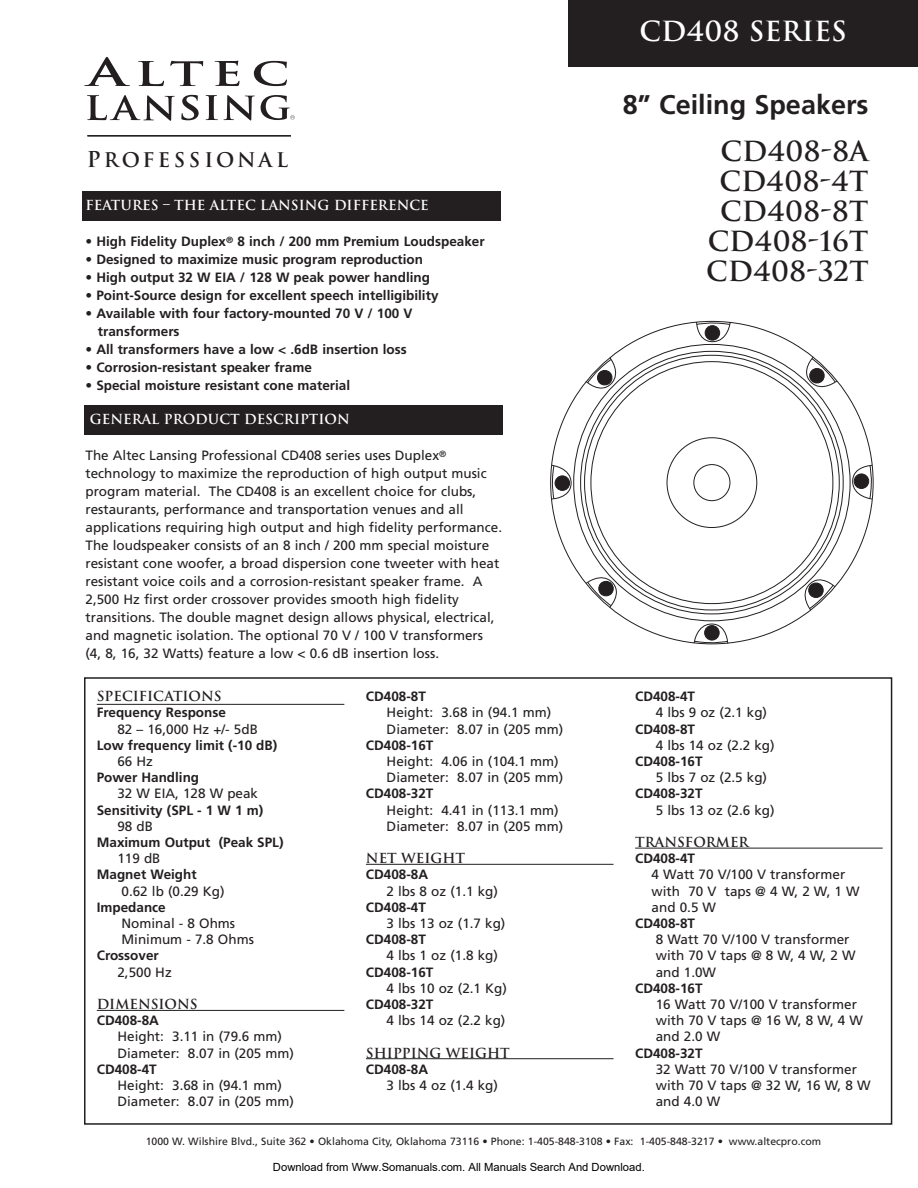
<style>
.page{position:relative;width:918px;height:1188px;background:#fff}
.page>*{position:absolute;margin:0;border:0;box-sizing:border-box;transform-origin:0 0}
.t1{font:700 27px/30px "Trajan";color:#231f20;text-align:center}
.t2{font:700 27px "Frutiger";color:#231f20}
.t3{font:700 27px "Trajan";color:#fff}
.t4{font:700 19.65px "Trajan";letter-spacing:.16em;color:#231f20}
.t5{font:13.5px/16.2px "Frutiger";color:#231f20}
.t6{font:700 13.5px/18px "Frutiger";color:#231f20}
.t7{font:700 13.5px "Trajan";color:#fff}
.t8{font:700 13.5px "Trajan";color:#231f20}
.t9{font:11.25px "Arial";color:#000}
.t10{font:10.5px "Frutiger";color:#231f20}
.s1{font-size:21.3px}
</style>
<div class="page">
<svg style="left:551px;top:321px;width:322px;height:323px"></svg>
<div style="left:84px;top:677px;width:808px;height:448px;border:2px solid #231f20"></div>
<hr style="left:97px;top:704px;width:247px;height:1px;background:#231f20">
<hr style="left:97px;top:1010px;width:247px;height:1px;background:#231f20">
<hr style="left:366px;top:864px;width:248px;height:1px;background:#231f20">
<hr style="left:366px;top:1058px;width:248px;height:1px;background:#231f20">
<hr style="left:635px;top:848px;width:248px;height:1px;background:#231f20">
<div style="left:568px;top:0;width:350px;height:67px;background:#231f20"></div>
<div style="left:84px;top:406px;width:418px;height:29px;background:#231f20"></div>
<div style="left:82px;top:191px;width:419px;height:29px;background:#231f20"></div>
<svg style="left:181px;top:95px;width:18px;height:25px"></svg>
<svg style="left:206px;top:95px;width:12px;height:25px"></svg>
<svg style="left:224px;top:95px;width:31px;height:25px"></svg>
<svg style="left:87px;top:95px;width:88px;height:26px"></svg>
<svg style="left:138px;top:61px;width:26px;height:25px"></svg>
<svg style="left:170px;top:61px;width:33px;height:25px"></svg>
<svg style="left:215px;top:61px;width:25px;height:25px"></svg>
<svg style="left:254px;top:61px;width:33px;height:25px"></svg>
<svg style="left:84px;top:57px;width:46px;height:29px"></svg>
<svg style="left:261px;top:95px;width:34px;height:25px"></svg>
<hr style="left:87px;top:135px;width:204px;height:2px;background:#231f20">
<h1 class="t3" style="left:640px;top:16px;width:209px">CD408 SERIES</h1>
<h2 class="t4" style="left:87px;top:148px;width:203px"><span class="s1">P</span>ROFESSIONAL</h2>
<p class="t7" style="left:85px;top:198px;width:345px">FEATURES – THE ALTEC LANSING DIFFERENCE</p>
<p class="t6" style="left:85px;top:234px;width:401px">• High Fidelity Duplex<sup>®</sup> 8 inch / 200 mm Premium Loudspeaker</p>
<p class="t6" style="left:85px;top:252px;width:339px">• Designed to maximize music program reproduction</p>
<p class="t6" style="left:85px;top:270px;width:346px">• High output 32 W EIA / 128 W peak power handling</p>
<p class="t6" style="left:85px;top:288px;width:355px">• Point-Source design for excellent speech intelligibility</p>
<p class="t6" style="left:98px;top:306px;width:316px;text-indent:-12px">• Available with four factory-mounted 70 V / 100 V transformers</p>
<p class="t6" style="left:85px;top:342px;width:323px">• All transformers have a low &lt; .6dB insertion loss</p>
<p class="t6" style="left:85px;top:360px;width:228px">• Corrosion-resistant speaker frame</p>
<p class="t6" style="left:85px;top:378px;width:266px">• Special moisture resistant cone material</p>
<p class="t7" style="left:90px;top:412px;width:261px">GENERAL PRODUCT DESCRIPTION</p>
<p class="t5" style="left:85px;top:448px;width:418px;line-height:18px">The Altec Lansing Professional CD408 series uses Duplex<sup>® </sup>technology to maximize the reproduction of high output music program material. The CD408 is an excellent choice for clubs, restaurants, performance and transportation venues and all applications requiring high output and high fidelity performance.<br>The loudspeaker consists of an 8 inch / 200 mm special moisture resistant cone woofer, a broad dispersion cone tweeter with heat resistant voice coils and a corrosion-resistant speaker frame. A 2,500 Hz first order crossover provides smooth high fidelity transitions. The double magnet design allows physical, electrical, and magnetic isolation. The optional 70 V / 100 V transformers (4, 8, 16, 32 Watts) feature a low &lt; 0.6 dB insertion loss.</p>
<p class="t8" style="left:97px;top:689px;width:126px">SPECIFICATIONS</p>
<p class="t6" style="left:97px;top:705px;width:131px">Frequency Response</p>
<p class="t5" style="left:117px;top:722px;width:142px">82 – 16,000 Hz +/- 5dB</p>
<p class="t6" style="left:97px;top:737px;width:182px">Low frequency limit (-10 dB)</p>
<p class="t5" style="left:117px;top:754px;width:37px">66 Hz</p>
<p class="t6" style="left:97px;top:770px;width:104px">Power Handling</p>
<p class="t5" style="left:117px;top:787px;width:142px">32 W EIA, 128 W peak</p>
<p class="t6" style="left:97px;top:802px;width:168px">Sensitivity (SPL - 1 W 1 m)</p>
<p class="t5" style="left:117px;top:819px;width:37px">98 dB</p>
<p class="t6" style="left:97px;top:834px;width:188px">Maximum Output (Peak SPL)</p>
<p class="t5" style="left:117px;top:851px;width:45px">119 dB</p>
<p class="t6" style="left:97px;top:867px;width:101px">Magnet Weight</p>
<p class="t5" style="left:122px;top:884px;width:105px">0.62 lb (0.29 Kg)</p>
<p class="t6" style="left:97px;top:899px;width:70px">Impedance</p>
<p class="t5" style="left:122px;top:916px;width:134px">Nominal - 8 Ohms<br>Minimum - 7.8 Ohms</p>
<p class="t6" style="left:97px;top:948px;width:63px">Crossover</p>
<p class="t5" style="left:117px;top:965px;width:56px">2,500 Hz</p>
<p class="t8" style="left:97px;top:996px;width:102px">DIMENSIONS</p>
<p class="t6" style="left:97px;top:1013px;width:64px">CD408-8A</p>
<p class="t5" style="left:117px;top:1030px;width:178px">Height: 3.11 in (79.6 mm)<br>Diameter: 8.07 in (205 mm)</p>
<p class="t6" style="left:97px;top:1061px;width:62px">CD408-4T</p>
<p class="t5" style="left:117px;top:1078px;width:178px">Height: 3.68 in (94.1 mm)<br>Diameter: 8.07 in (205 mm)</p>
<p class="t6" style="left:366px;top:688px;width:62px">CD408-8T</p>
<p class="t5" style="left:387px;top:706px;width:178px">Height: 3.68 in (94.1 mm)<br>Diameter: 8.07 in (205 mm)</p>
<p class="t6" style="left:366px;top:737px;width:69px">CD408-16T</p>
<p class="t5" style="left:387px;top:754px;width:178px">Height: 4.06 in (104.1 mm)<br>Diameter: 8.07 in (205 mm)</p>
<p class="t6" style="left:366px;top:786px;width:69px">CD408-32T</p>
<p class="t5" style="left:387px;top:803px;width:178px">Height: 4.41 in (113.1 mm)<br>Diameter: 8.07 in (205 mm)</p>
<p class="t8" style="left:366px;top:851px;width:101px">NET WEIGHT</p>
<p class="t6" style="left:366px;top:867px;width:64px">CD408-8A</p>
<p class="t5" style="left:387px;top:884px;width:113px">2 lbs 8 oz (1.1 kg)</p>
<p class="t6" style="left:366px;top:899px;width:62px">CD408-4T</p>
<p class="t5" style="left:387px;top:916px;width:120px">3 lbs 13 oz (1.7 kg)</p>
<p class="t6" style="left:366px;top:931px;width:62px">CD408-8T</p>
<p class="t5" style="left:387px;top:949px;width:113px">4 lbs 1 oz (1.8 kg)</p>
<p class="t6" style="left:366px;top:964px;width:69px">CD408-16T</p>
<p class="t5" style="left:387px;top:981px;width:122px">4 lbs 10 oz (2.1 Kg)</p>
<p class="t6" style="left:366px;top:996px;width:69px">CD408-32T</p>
<p class="t5" style="left:387px;top:1013px;width:120px">4 lbs 14 oz (2.2 kg)</p>
<p class="t8" style="left:366px;top:1045px;width:145px">SHIPPING WEIGHT</p>
<p class="t6" style="left:366px;top:1061px;width:64px">CD408-8A</p>
<p class="t5" style="left:387px;top:1078px;width:113px">3 lbs 4 oz (1.4 kg)</p>
<h1 class="t2" style="left:623px;top:94px;width:247px">8” Ceiling Speakers</h1>
<h1 class="t1" style="left:706px;top:137px;width:164px">CD408-8A<br>CD408-4T<br>CD408-8T<br>CD408-16T<br>CD408-32T</h1>
<p class="t6" style="left:635px;top:688px;width:62px">CD408-4T</p>
<p class="t5" style="left:656px;top:706px;width:113px">4 lbs 9 oz (2.1 kg)</p>
<p class="t6" style="left:635px;top:721px;width:62px">CD408-8T</p>
<p class="t5" style="left:656px;top:738px;width:120px">4 lbs 14 oz (2.2 kg)</p>
<p class="t6" style="left:635px;top:753px;width:69px">CD408-16T</p>
<p class="t5" style="left:656px;top:770px;width:113px">5 lbs 7 oz (2.5 kg)</p>
<p class="t6" style="left:635px;top:786px;width:69px">CD408-32T</p>
<p class="t5" style="left:656px;top:803px;width:120px">5 lbs 13 oz (2.6 kg)</p>
<p class="t8" style="left:635px;top:834px;width:115px">TRANSFORMER</p>
<p class="t6" style="left:635px;top:850px;width:62px">CD408-4T</p>
<p class="t5" style="left:652px;top:868px;width:210px">4 Watt 70 V/100 V transformer with 70 V taps @ 4 W, 2 W, 1 W and 0.5 W</p>
<p class="t6" style="left:635px;top:915px;width:62px">CD408-8T</p>
<p class="t5" style="left:656px;top:932px;width:201px">8 Watt 70 V/100 V transformer with 70 V taps @ 8 W, 4 W, 2 W and 1.0W</p>
<p class="t6" style="left:635px;top:980px;width:69px">CD408-16T</p>
<p class="t5" style="left:656px;top:997px;width:209px">16 Watt 70 V/100 V transformer with 70 V taps @ 16 W, 8 W, 4 W and 2.0 W</p>
<p class="t6" style="left:635px;top:1045px;width:69px">CD408-32T</p>
<p class="t5" style="left:656px;top:1062px;width:216px">32 Watt 70 V/100 V transformer with 70 V taps @ 32 W, 16 W, 8 W and 4.0 W</p>
<p class="t10" style="left:146px;top:1137px;width:677px">1000 W. Wilshire Blvd., Suite 362 • Oklahoma City, Oklahoma 73116 • Phone: 1-405-848-3108 • Fax: 1-405-848-3217 • www.altecpro.com</p>
<p class="t9" style="left:273px;top:1160px;width:373px">Download from Www.Somanuals.com. All Manuals Search And Download.</p>
</div>
